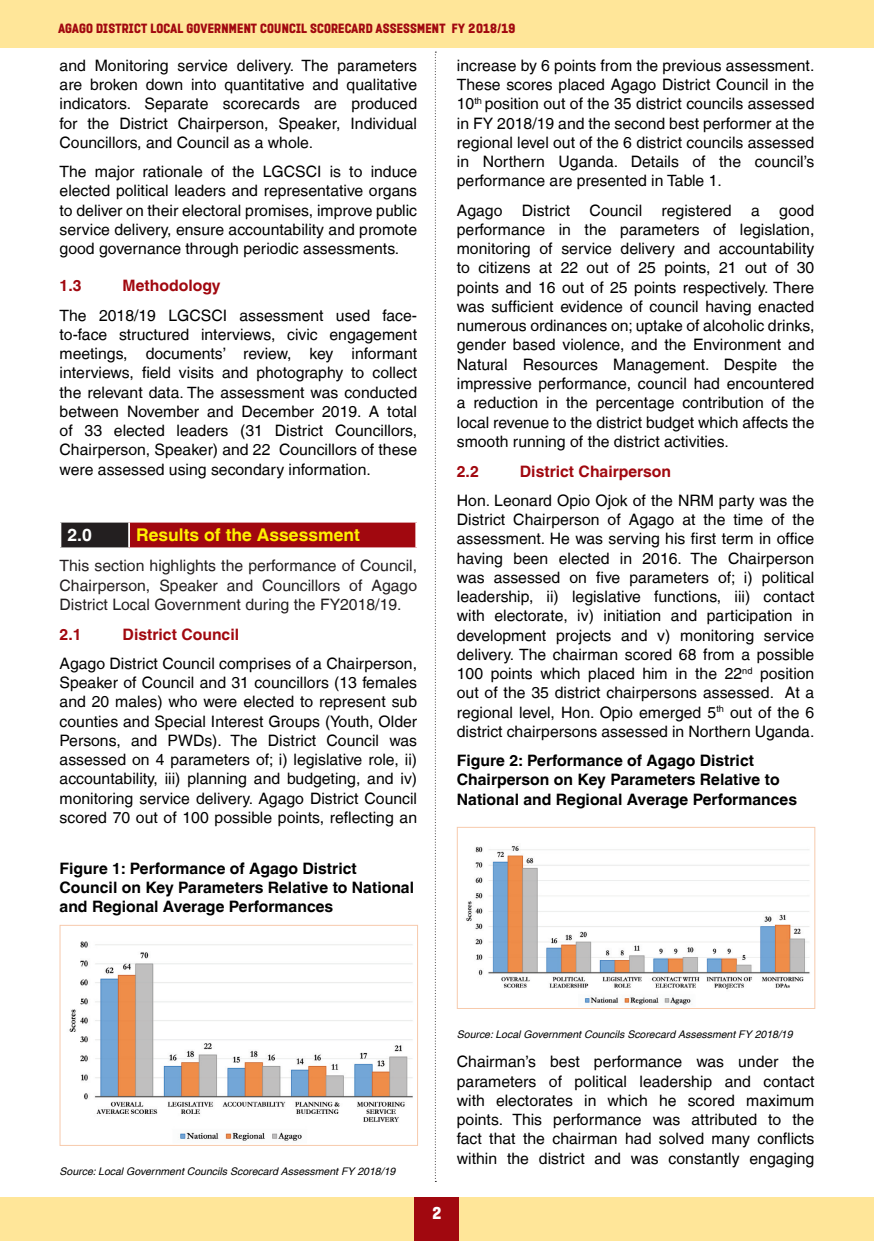
<style>
.page{position:relative;width:874px;height:1241px;background:#fff}
.page>*{position:absolute;margin:0;border:0;box-sizing:border-box;transform-origin:0 0}
.Heading_1{font:700 17.5px "Helvetica LT";color:#fff101}
.t1{font:700 17.5px "Helvetica LT";color:#fff}
.t2{font:15.75px/19.2px "Helvetica LT";color:#000;text-align:justify}
.t3{font:700 15.75px/19.2px "Helvetica LT";color:#000}
.t4{font:15.75px/19.2px "Helvetica LT";color:#231f20;text-align:justify}
.Heading_2{font:700 15.75px "Helvetica LT";color:#a1080f}
.t5{font:15.75px "PROMINDER";color:#fff}
.t6{font:12.25px "PROMINDER";color:#a1080f}
.t7{font:italic 10.5px "Helvetica LT";color:#000}
</style>
<div class="page">
<div style="left:0;top:0;width:873px;height:48px;background:#ffe699"></div>
<div style="left:1px;top:1196px;width:872px;height:44px;background:#ffe699"></div>
<div style="left:414px;top:1196px;width:45px;height:44px;background:#a1080f"></div>
<div style="left:60px;top:521px;width:69px;height:27px;background:#231f20"></div>
<div style="left:129px;top:521px;width:287px;height:27px;background:#a1080f"></div>
<hr style="left:60px;top:520px;width:69px;height:2px;background:#fff">
<svg style="left:60px;top:522px;width:1px;height:25px"></svg>
<hr style="left:129px;top:520px;width:288px;height:2px;background:#fff">
<hr style="left:128px;top:522px;width:2px;height:25px;background:#fff">
<hr style="left:415px;top:522px;width:2px;height:25px;background:#fff">
<hr style="left:60px;top:547px;width:69px;height:2px;background:#fff">
<hr style="left:129px;top:547px;width:288px;height:2px;background:#fff">
<img style="left:466px;top:846px;width:344px;height:159px">
<div style="left:456px;top:826px;width:358px;height:182px;border:1px solid #f7caac"></div>
<svg style="left:434px;top:52px;width:2px;height:1129px"></svg>
<img style="left:69px;top:941px;width:344px;height:200px">
<div style="left:60px;top:924px;width:358px;height:221px;border:1px solid #f7caac"></div>
<p class="t6" style="left:58px;top:22px;width:458px">AGAGO DISTRICT LOCAL GOVERNMENT COUNCIL SCORECARD ASSESSMENT FY 2018/19</p>
<p class="t2" style="left:60px;top:56px;width:359px">and Monitoring service delivery. The parameters are broken down into quantitative and qualitative indicators. Separate scorecards are produced for the District Chairperson, Speaker, Individual Councillors, and Council as a whole.</p>
<p class="t2" style="left:60px;top:162px;width:359px">The major rationale of the LGCSCI is to induce elected political leaders and representative organs to deliver on their electoral promises, improve public service delivery, ensure accountability and promote good governance through periodic assessments.</p>
<p class="Heading_2" style="left:60px;top:276px;width:23px">1.3</p>
<p class="Heading_2" style="left:123px;top:276px;width:99px">Methodology</p>
<p class="t2" style="left:60px;top:305px;width:359px">The 2018/19 LGCSCI assessment used face&shy;to-face structured interviews, civic engagement meetings, documents’ review, key informant interviews, field visits and photography to collect the relevant data. The assessment was conducted between November and December 2019. A total of 33 elected leaders (31 District Councillors, Chairperson, Speaker) and 22 Councillors of these were assessed using secondary information.</p>
<p class="t1" style="left:67px;top:524px;width:26px">2.0</p>
<p class="Heading_1" style="left:136px;top:524px;width:225px">Results of the Assessment</p>
<p class="t4" style="left:60px;top:556px;width:359px">This section highlights the performance of Council, Chairperson, Speaker and Councillors of Agago District Local Government during the FY2018/19.</p>
<p class="Heading_2" style="left:60px;top:624px;width:23px">2.1</p>
<p class="Heading_2" style="left:123px;top:624px;width:118px">District Council</p>
<p class="t2" style="left:60px;top:653px;width:359px">Agago District Council comprises of a Chairperson, Speaker of Council and 31 councillors (13 females and 20 males) who were elected to represent sub counties and Special Interest Groups (Youth, Older Persons, and PWDs). The District Council was assessed on 4 parameters of; i) legislative role, ii) accountability, iii) planning and budgeting, and iv) monitoring service delivery. Agago District Council scored 70 out of 100 possible points, reflecting an</p>
<p class="t3" style="left:60px;top:858px;width:356px">Figure 1: Performance of Agago District<br>Council on Key Parameters Relative to National and Regional Average Performances</p>
<p class="t2" style="left:456px;top:56px;width:359px">increase by 6 points from the previous assessment.<br>These scores placed Agago District Council in the 10<sup>th</sup> position out of the 35 district councils assessed in FY 2018/19 and the second best performer at the regional level out of the 6 district councils assessed in Northern Uganda. Details of the council’s performance are presented in Table 1.</p>
<p class="t2" style="left:456px;top:200px;width:359px">Agago District Council registered a good performance in the parameters of legislation, monitoring of service delivery and accountability to citizens at 22 out of 25 points, 21 out of 30 points and 16 out of 25 points respectively. There was sufficient evidence of council having enacted numerous ordinances on; uptake of alcoholic drinks, gender based violence, and the Environment and Natural Resources Management. Despite the impressive performance, council had encountered a reduction in the percentage contribution of the local revenue to the district budget which affects the smooth running of the district activities.</p>
<p class="Heading_2" style="left:456px;top:461px;width:23px">2.2</p>
<p class="Heading_2" style="left:519px;top:461px;width:153px">District Chairperson</p>
<p class="t2" style="left:456px;top:490px;width:359px">Hon. Leonard Opio Ojok of the NRM party was the District Chairperson of Agago at the time of the assessment. He was serving his first term in office having been elected in 2016. The Chairperson was assessed on five parameters of; i) political leadership, ii) legislative functions, iii) contact with electorate, iv) initiation and participation in development projects and v) monitoring service delivery. The chairman scored 68 from a possible 100 points which placed him in the 22<sup>nd</sup> position out of the 35 district chairpersons assessed. At a regional level, Hon. Opio emerged 5<sup>th</sup> out of the 6 district chairpersons assessed in Northern Uganda.</p>
<p class="t3" style="left:456px;top:750px;width:341px">Figure 2: Performance of Agago District<br>Chairperson on Key Parameters Relative to<br>National and Regional Average Performances</p>
<p class="t7" style="left:60px;top:1164px;width:337px">Source: Local Government Councils Scorecard Assessment FY 2018/19</p>
<p class="t5" style="left:432px;top:1203px;width:11px">2</p>
<p class="t7" style="left:456px;top:1028px;width:337px">Source: Local Government Councils Scorecard Assessment FY 2018/19</p>
<p class="t2" style="left:456px;top:1051px;width:359px">Chairman’s best performance was under the parameters of political leadership and contact with electorates in which he scored maximum points. This performance was attributed to the fact that the chairman had solved many conflicts within the district and was constantly engaging</p>
</div>
